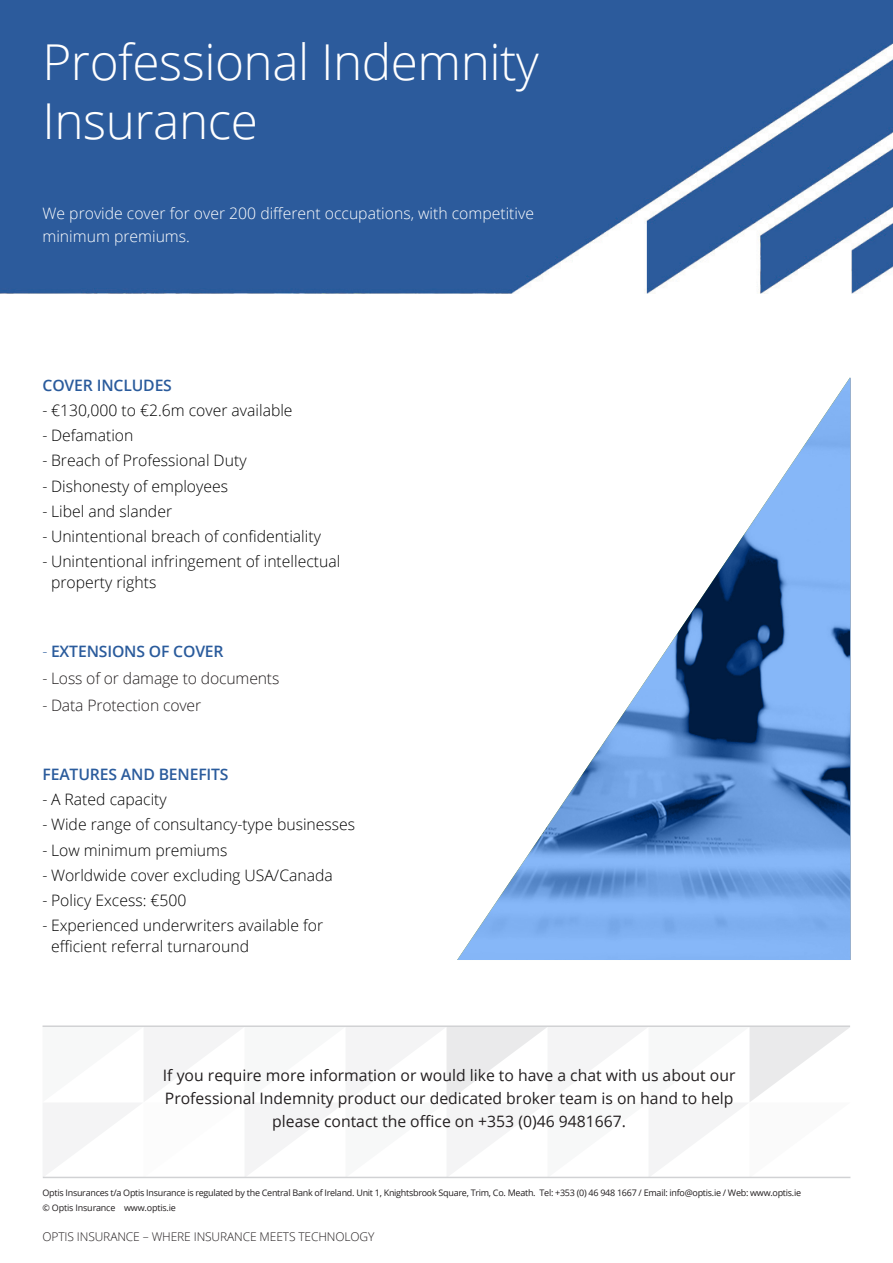
<style>
.page{position:relative;width:893px;height:1263px;background:#fff}
.page>*{position:absolute;margin:0;border:0;box-sizing:border-box;transform-origin:0 0}
.t1{font:300 49.5px/58.8px "Open Sans";letter-spacing:-.01em;color:#fff}
.t2{font:300 15.75px/21px "Open Sans";color:#000001}
.t3{font:15.75px/22.5px "Open Sans";color:#231f20;text-align:center}
.t4{font:300 15.75px/22.5px "Open Sans";color:#fff}
.t5{font:600 15.75px "Open Sans";letter-spacing:-.01em;color:#2a5b9c}
.t6{font:300 15.75px "Open Sans";letter-spacing:-.01em;color:#231f20}
.t7{font:300 12px "Open Sans";letter-spacing:-.01em;color:#231f20}
.t8{font:9px/15.5px "Open Sans";letter-spacing:-.03em;color:#231f20}
.s1{font-weight:300}
</style>
<div class="page">
<svg style="left:43px;top:1027px;width:807px;height:150px"></svg>
<hr style="left:43px;top:1025px;width:807px;height:2px;background:#d1d2d4">
<hr style="left:43px;top:1177px;width:807px;height:1px;background:#d1d2d4">
<img style="left:0;top:0;width:893px;height:293px">
<svg style="left:458px;top:377px;width:392px;height:583px"></svg>
<h1 class="t1" style="left:43px;top:32px;width:498px">Professional Indemnity<br>Insurance</h1>
<p class="t4" style="left:43px;top:202px;width:493px">We provide cover for over 200 different occupations, with competitive minimum premiums.</p>
<p class="t5" style="left:43px;top:374px;width:131px">COVER INCLUDES</p>
<p class="t2" style="left:43px;top:399px;width:252px">- €130,000 to €2.6m cover available</p>
<p class="t2" style="left:43px;top:424px;width:92px">- Defamation</p>
<p class="t2" style="left:43px;top:450px;width:206px">- Breach of Professional Duty</p>
<p class="t2" style="left:43px;top:475px;width:187px">- Dishonesty of employees</p>
<p class="t2" style="left:43px;top:500px;width:131px">- Libel and slander</p>
<p class="t2" style="left:43px;top:525px;width:280px">- Unintentional breach of confidentiality</p>
<p class="t2" style="left:51px;top:551px;width:291px;text-indent:-9px">- Unintentional infringement of intellectual property rights</p>
<p class="t5" style="left:43px;top:641px;width:183px"><span class="s1">-</span> EXTENSIONS OF COVER</p>
<p class="t6" style="left:43px;top:667px;width:238px">- Loss of or damage to documents</p>
<p class="t6" style="left:43px;top:694px;width:160px">- Data Protection cover</p>
<p class="t5" style="left:43px;top:763px;width:188px">FEATURES AND BENEFITS</p>
<p class="t2" style="left:43px;top:788px;width:126px">- A Rated capacity</p>
<p class="t2" style="left:43px;top:814px;width:314px">- Wide range of consultancy-type businesses</p>
<p class="t2" style="left:43px;top:839px;width:186px">- Low minimum premiums</p>
<p class="t2" style="left:43px;top:864px;width:292px">- Worldwide cover excluding USA/Canada</p>
<p class="t2" style="left:43px;top:889px;width:146px">- Policy Excess: €500</p>
<p class="t2" style="left:51px;top:915px;width:274px;text-indent:-9px">- Experienced underwriters available for efficient referral turnaround</p>
<p class="t3" style="left:163px;top:1064px;width:574px">If you require more information or would like to have a chat with us about our<br>Professional Indemnity product our dedicated broker team is on hand to help please contact the office on +353 (0)46 9481667.</p>
<p class="t8" style="left:43px;top:1184px;width:760px">Optis Insurances t/a Optis Insurance is regulated by the Central Bank of Ireland. Unit 1, Knightsbrook Square, Trim, Co. Meath. Tel: +353 (0) 46 948 1667 / Email: info@optis.ie / Web: www.optis.ie © Optis Insurance www.optis.ie</p>
<p class="t7" style="left:43px;top:1228px;width:333px">OPTIS INSURANCE – WHERE INSURANCE MEETS TECHNOLOGY</p>
</div>
